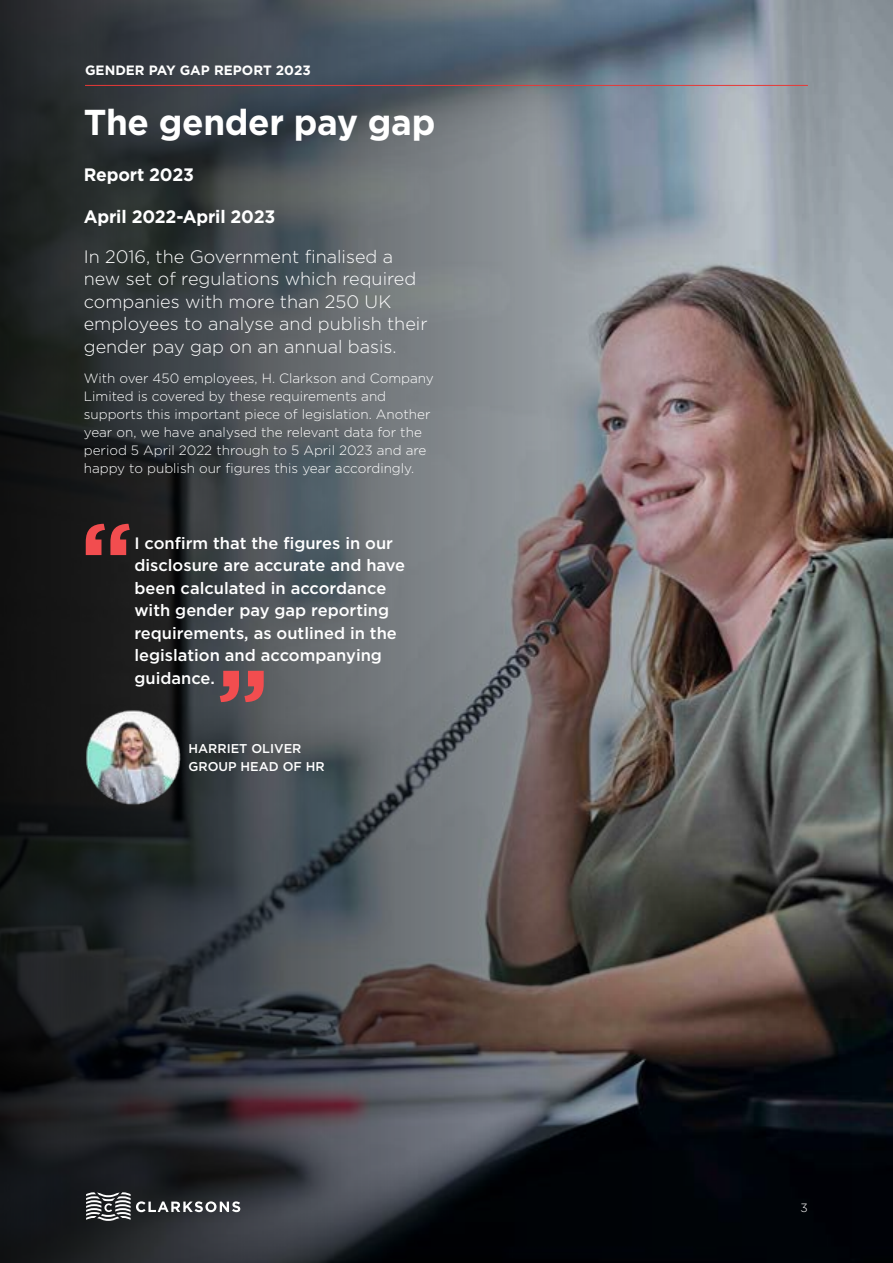
<style>
.page{position:relative;width:893px;height:1263px;background:#fff}
.page>*{position:absolute;margin:0;border:0;box-sizing:border-box;transform-origin:0 0}
.t1{font:700 36px "Gotham";letter-spacing:-.01em;color:#fff}
.t2{font:300 18px/22.5px "Gotham";color:#fff}
.t3{font:700 18px "Gotham";letter-spacing:-.01em;color:#fff}
.t4{font:500 16.5px/22.5px "Gotham";color:#fff}
.t5{font:300 13.5px/18px "Gotham";color:#fff}
.t6{font:700 13.5px "Gotham";color:#fff}
.t7{font:500 12.75px/18.5px "Gotham";color:#fff}
.t8{font:300 12px "Gotham";color:#fff}
</style>
<div class="page">
<img style="left:852px;top:0;width:41px;height:1263px">
<img style="left:0;top:0;width:852px;height:1263px">
<svg style="left:86px;top:524px;width:44px;height:31px"></svg>
<svg style="left:220px;top:671px;width:44px;height:31px"></svg>
<img style="left:80px;top:704px;width:106px;height:106px">
<hr style="left:85px;top:85px;width:723px;height:1px;background:#e73937">
<svg style="left:86px;top:1192px;width:154px;height:29px;background:#545658"></svg>
<p class="t6" style="left:85px;top:61px;width:227px">GENDER PAY GAP REPORT 2023</p>
<h1 class="t1" style="left:84px;top:99px;width:353px">The gender pay gap</h1>
<h2 class="t3" style="left:84px;top:163px;width:112px">Report 2023</h2>
<h2 class="t3" style="left:84px;top:205px;width:193px">April 2022-April 2023</h2>
<h2 class="t2" style="left:84px;top:245px;width:345px">In 2016, the Government finalised a new set of regulations which required companies with more than 250 UK employees to analyse and publish their gender pay gap on an annual basis.</h2>
<p class="t5" style="left:84px;top:369px;width:352px">With over 450 employees, H. Clarkson and Company Limited is covered by these requirements and supports this important piece of legislation. Another year on, we have analysed the relevant data for the period 5 April 2022 through to 5 April 2023 and are happy to publish our figures this year accordingly.</p>
<p class="t4" style="left:134px;top:531px;width:272px">I confirm that the figures in our disclosure are accurate and have been calculated in accordance with gender pay gap reporting requirements, as outlined in the legislation and accompanying guidance.</p>
<p class="t7" style="left:189px;top:739px;width:138px">HARRIET OLIVER<br>GROUP HEAD OF HR</p>
<p class="t8" style="left:801px;top:1200px;width:9px">3</p>
</div>
